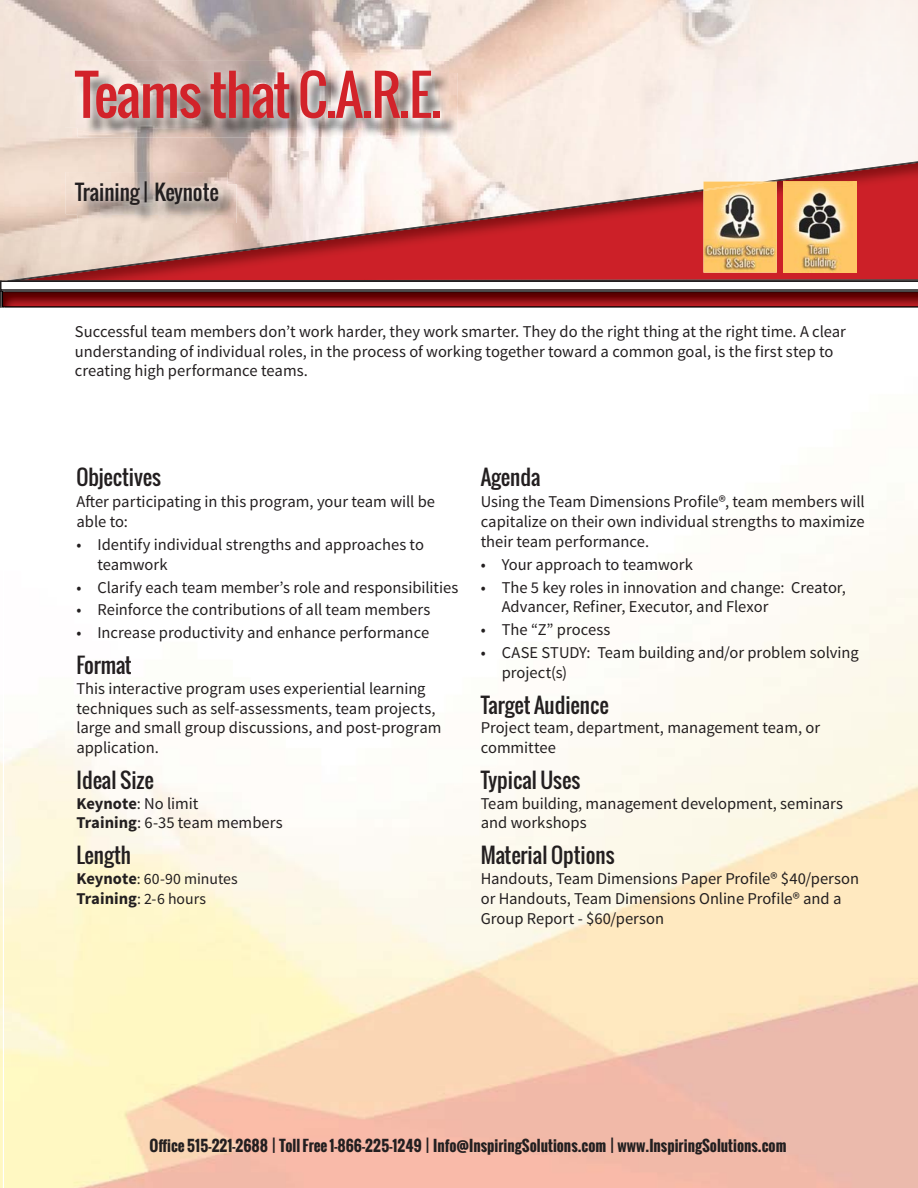
<style>
.page{position:relative;width:918px;height:1188px;background:#fff}
.page>*{position:absolute;margin:0;border:0;box-sizing:border-box;transform-origin:0 0}
.t1{font:54px "Oswald";letter-spacing:-.015em;color:#d2232a}
.t2{font:21px "Oswald";color:#231f20}
.t3{font:16.5px/19.8px "Source Sans Pro";color:#231f20}
.t4{font:15.75px/19.8px "Source Sans Pro";color:#231f20}
.t5{font:700 15px "Oswald";color:#231f20}
.s1{font-weight:700}
.s2{font-weight:700;font-size:16.5px}
</style>
<div class="page">
<img style="left:0;top:0;width:380px;height:280px">
<img style="left:380px;top:0;width:377px;height:161px">
<svg style="left:0;top:280px;width:918px;height:28px"></svg>
<img style="left:8px;top:280px;width:592px;height:2px">
<img style="left:12px;top:162px;width:906px;height:118px">
<img style="left:704px;top:182px;width:73px;height:91px">
<img style="left:704px;top:182px;width:71px;height:9px">
<img style="left:784px;top:182px;width:73px;height:91px">
<img style="left:78px;top:184px;width:159px;height:39px">
<img style="left:66px;top:172px;width:162px;height:42px">
<img style="left:78px;top:184px;width:150px;height:30px">
<img style="left:78px;top:73px;width:380px;height:64px">
<img style="left:65px;top:61px;width:384px;height:67px">
<img style="left:78px;top:73px;width:371px;height:55px">
<h1 class="t1" style="left:75px;top:71px;width:368px">Teams that C.A.R.E.</h1>
<p class="t2" style="left:75px;top:182px;width:145px">Training | Keynote</p>
<p class="t3" style="left:75px;top:323px;width:773px">Successful team members don’t work harder, they work smarter. They do the right thing at the right time. A clear understanding of individual roles, in the process of working together toward a common goal, is the first step to creating high performance teams.</p>
<p class="t2" style="left:76px;top:468px;width:86px">Objectives</p>
<p class="t3" style="left:77px;top:494px;width:360px">After participating in this program, your team will be able to:</p>
<p class="t3" style="left:98px;top:536px;width:328px;text-indent:-21px">• Identify individual strengths and approaches to teamwork</p>
<p class="t3" style="left:77px;top:579px;width:383px">• Clarify each team member’s role and responsibilities</p>
<p class="t3" style="left:77px;top:602px;width:355px">• Reinforce the contributions of all team members</p>
<p class="t3" style="left:77px;top:624px;width:354px">• Increase productivity and enhance performance</p>
<p class="t2" style="left:77px;top:656px;width:57px">Format</p>
<p class="t3" style="left:77px;top:680px;width:366px">This interactive program uses experiential learning techniques such as self-assessments, team projects, large and small group discussions, and post-program application.</p>
<p class="t2" style="left:77px;top:770px;width:79px">Ideal Size</p>
<p class="t3" style="left:77px;top:795px;width:208px"><span class="s1">Keynote</span>: No limit<br><span class="s1">Training</span>: 6-35 team members</p>
<p class="t2" style="left:77px;top:846px;width:56px">Length</p>
<p class="t4" style="left:77px;top:870px;width:163px"><span class="s2">Keynote</span>: 60-90 minutes<br><span class="s2">Training</span>: 2-6 hours</p>
<p class="t2" style="left:481px;top:468px;width:61px">Agenda</p>
<p class="t3" style="left:481px;top:494px;width:385px;text-align:justify">Using the Team Dimensions Profile®, team members will capitalize on their own individual strengths to maximize their team performance.</p>
<p class="t3" style="left:481px;top:556px;width:214px">• Your approach to teamwork</p>
<p class="t3" style="left:502px;top:579px;width:346px;text-indent:-21px">• The 5 key roles in innovation and change: Creator,<br>Advancer, Refiner, Executor, and Flexor</p>
<p class="t3" style="left:481px;top:621px;width:131px">• The “Z” process</p>
<p class="t3" style="left:502px;top:644px;width:359px;text-indent:-21px">• CASE STUDY: Team building and/or problem solving project(s)</p>
<p class="t2" style="left:481px;top:695px;width:129px">Target Audience</p>
<p class="t3" style="left:481px;top:719px;width:341px">Project team, department, management team, or committee</p>
<p class="t2" style="left:481px;top:770px;width:101px">Typical Uses</p>
<p class="t3" style="left:481px;top:795px;width:364px">Team building, management development, seminars and workshops</p>
<p class="t2" style="left:481px;top:846px;width:135px">Material Options</p>
<p class="t3" style="left:481px;top:870px;width:380px">Handouts, Team Dimensions Paper Profile® $40/person or Handouts, Team Dimensions Online Profile® and a<br>Group Report - $60/person</p>
<p class="t5" style="left:149px;top:1138px;width:639px">Office 515-221-2688 | Toll Free 1-866-225-1249 | Info@InspiringSolutions.com | www.InspiringSolutions.com</p>
</div>
